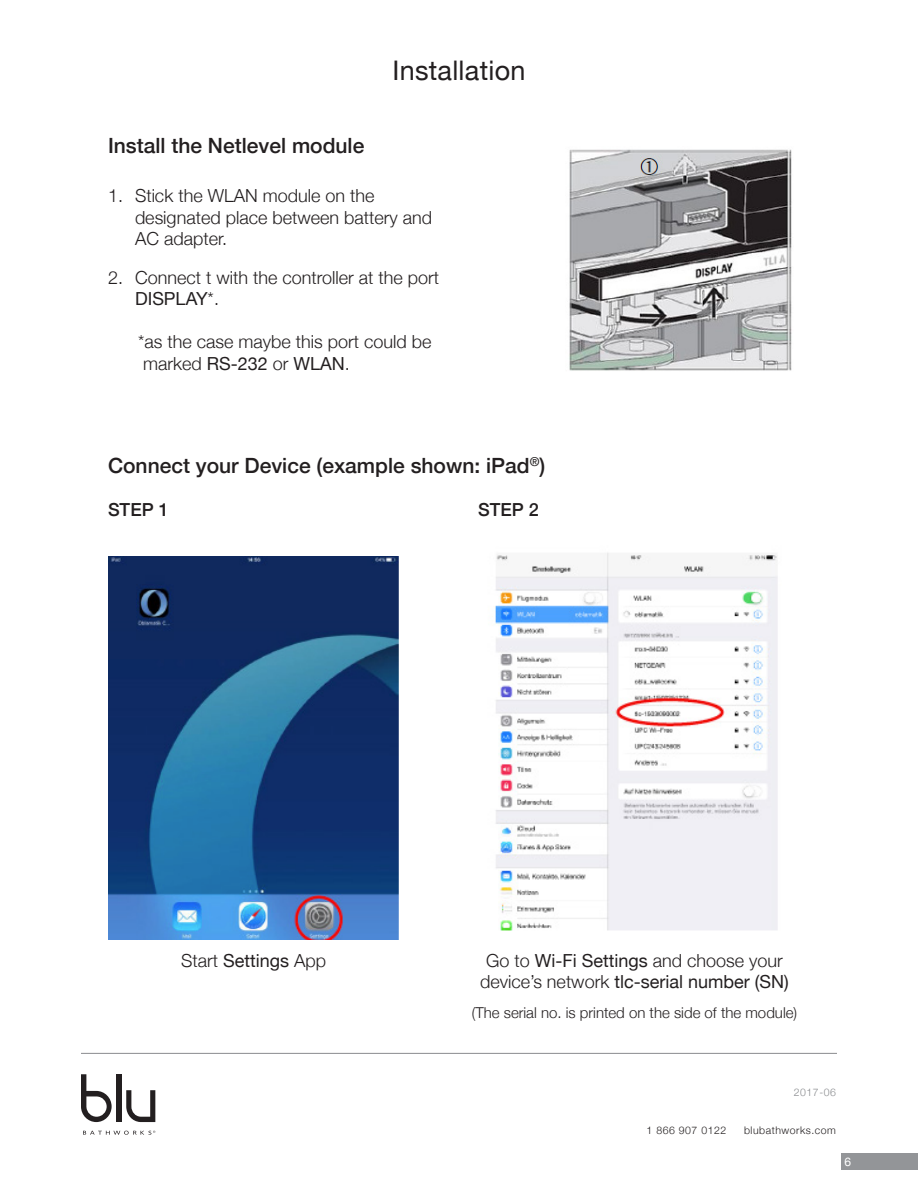
<style>
.page{position:relative;width:918px;height:1188px;background:#fff}
.page>*{position:absolute;margin:0;border:0;box-sizing:border-box;transform-origin:0 0}
.t1{font:27px "Helvetica Neue";letter-spacing:.01em;color:#231f20}
.t2{font:500 21px "Helvetica Neue";color:#231f20}
.t3{font:300 18px/21.6px "Helvetica Neue";color:#231f20}
.t4{font:18px/21.6px "Helvetica Neue";color:#231f20;text-align:center}
.t5{font:500 18px "Helvetica Neue";color:#231f20}
.t6{font:300 15px "Helvetica Neue";color:#231f20}
.t7{font:12px "Helvetica Neue";color:#fff}
.t8{font:300 10.5px "Helvetica Neue";letter-spacing:.05em;color:#231f20}
.t9{font:300 10.5px "Helvetica Neue";letter-spacing:.05em;color:#8a8c8f}
.s1{font-weight:400}
.s2{font-weight:300}
</style>
<div class="page">
<hr style="left:81px;top:1053px;width:756px;height:1px;background:#8a8c8f">
<div style="left:116px;top:1074px;width:6px;height:48px;background:#231f20"></div>
<svg style="left:81px;top:1074px;width:31px;height:48px"></svg>
<svg style="left:126px;top:1090px;width:29px;height:32px"></svg>
<svg style="left:83px;top:1131px;width:72px;height:4px"></svg>
<div style="left:841px;top:1153px;width:77px;height:17px;background:#939598"></div>
<img style="left:569px;top:149px;width:223px;height:222px">
<img style="left:108px;top:556px;width:291px;height:384px">
<img style="left:492px;top:553px;width:286px;height:378px">
<p class="t2" style="left:108px;top:129px;width:258px">Install the Netlevel module</p>
<p class="t1" style="left:393px;top:51px;width:134px">Installation</p>
<p class="t3" style="left:135px;top:184px;width:299px;text-indent:-27px">1. Stick the WLAN module on the designated place between battery and<br>AC adapter.</p>
<p class="t3" style="left:135px;top:265px;width:306px;text-indent:-27px">2. Connect t with the controller at the port<br><span class="s1">DISPLAY</span>*.</p>
<p class="t3" style="left:138px;top:330px;width:295px">*as the case maybe this port could be marked <span class="s1">RS-232</span> or <span class="s1">WLAN</span>.</p>
<p class="t2" style="left:108px;top:448px;width:439px">Connect your Device (example shown: iPad<sup>®</sup>)</p>
<p class="t5" style="left:108px;top:496px;width:62px">STEP 1</p>
<p class="t5" style="left:478px;top:496px;width:62px">STEP 2</p>
<p class="t3" style="left:181px;top:948px;width:147px">Start <span class="s1">Settings</span> App</p>
<p class="t4" style="left:480px;top:951px;width:310px"><span class="s2">Go to</span> Wi-Fi Settings <span class="s2">and choose your device’s network</span> tlc-serial number (SN)</p>
<p class="t6" style="left:472px;top:1001px;width:327px">(The serial no. is printed on the side of the module)</p>
<p class="t9" style="left:794px;top:1083px;width:44px">2017-06</p>
<p class="t8" style="left:647px;top:1121px;width:81px">1 866 907 0122</p>
<p class="t8" style="left:744px;top:1121px;width:93px">blubathworks.com</p>
<p class="t7" style="left:845px;top:1153px;width:8px">6</p>
</div>
